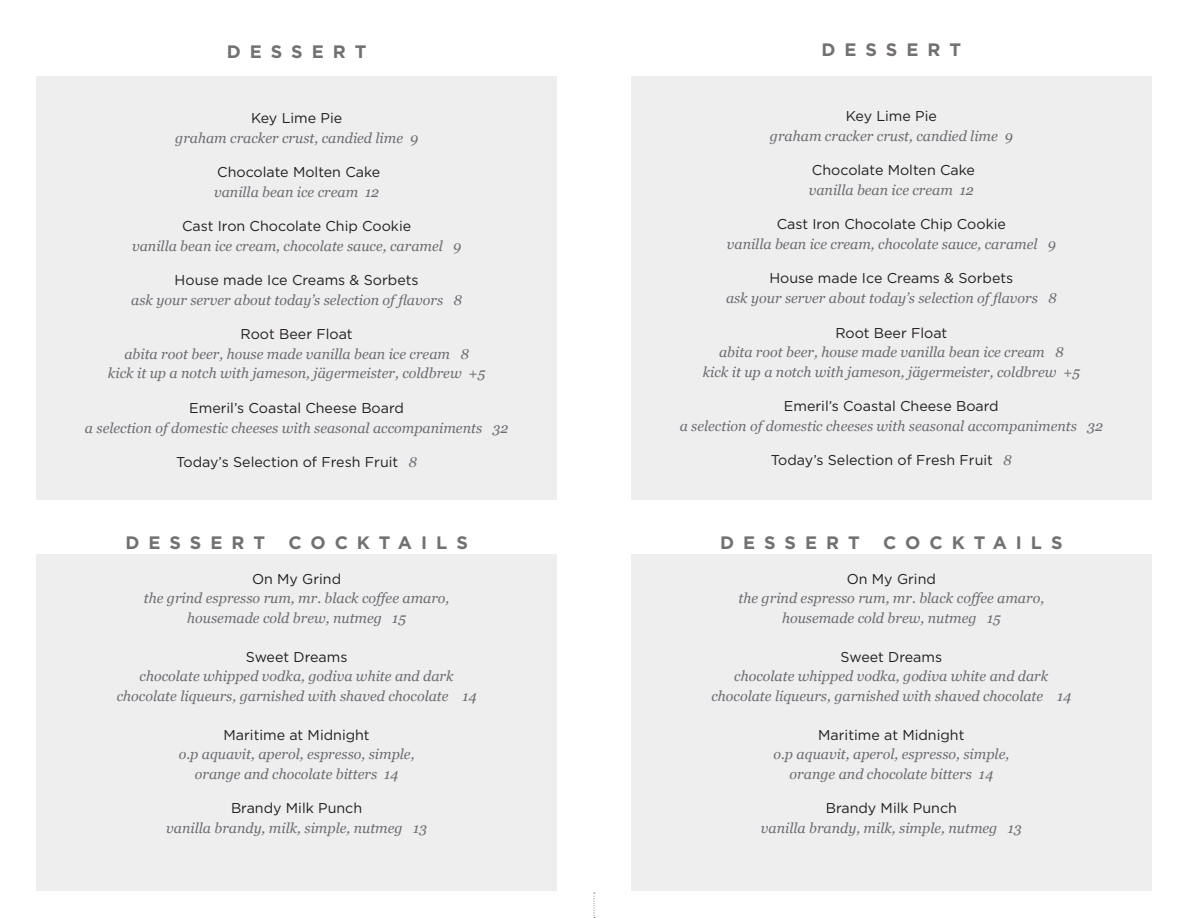
<style>
.page{position:relative;width:1188px;height:918px;background:#fff}
.page>*{position:absolute;margin:0;border:0;box-sizing:border-box;transform-origin:0 0}
.Paragraph_Style_1{font:700 18px "Gotham";letter-spacing:.5em;color:#727071}
.New_Paragraph_Style{font:italic 14.25px/19.5px "Georgia";color:#6c6d70;text-align:center}
.Paragraph_Style_1-2{font:italic 14.25px/19.5px "Georgia";color:#6c6d70;text-align:center}
.New_Paragraph_Style-2{font:14.25px "Gotham";color:#231f20}
.s1{font-family:"Gotham";font-style:normal;color:#231f20}
.s2{font-family:"Georgia";font-style:italic;color:#6c6d70}
</style>
<div class="page">
<div style="left:36px;top:76px;width:521px;height:424px;background:#eeeeef"></div>
<div style="left:36px;top:554px;width:521px;height:337px;background:#eeeeef"></div>
<svg style="left:594px;top:893px;width:1px;height:25px"></svg>
<div style="left:631px;top:76px;width:521px;height:424px;background:#eeeeef"></div>
<div style="left:631px;top:554px;width:521px;height:337px;background:#eeeeef"></div>
<p class="Paragraph_Style_1" style="left:227px;top:40px;width:141px">DESSERT</p>
<p class="Paragraph_Style_1-2" style="left:175px;top:108px;width:244px"><span class="s1">Key Lime Pie<br></span>graham cracker crust, candied lime 9</p>
<p class="New_Paragraph_Style" style="left:214px;top:162px;width:168px;text-align:left"><span class="s1">Chocolate Molten Cake </span>vanilla bean ice cream 12</p>
<p class="New_Paragraph_Style" style="left:132px;top:216px;width:331px"><span class="s1">Cast Iron Chocolate Chip Cookie<br></span>vanilla bean ice cream, chocolate sauce, caramel 9</p>
<p class="New_Paragraph_Style" style="left:131px;top:270px;width:332px"><span class="s1">House made Ice Creams &amp; Sorbets<br></span>ask your server about today’s selection of flavors 8</p>
<p class="New_Paragraph_Style" style="left:108px;top:324px;width:379px"><span class="s1">Root Beer Float<br></span>abita root beer, house made vanilla bean ice cream 8<br>kick it up a notch with jameson, jägermeister, coldbrew +5</p>
<p class="New_Paragraph_Style" style="left:85px;top:398px;width:425px"><span class="s1">Emeril’s Coastal Cheese Board<br></span>a selection of domestic cheeses with seasonal accompaniments 32</p>
<p class="New_Paragraph_Style-2" style="left:176px;top:453px;width:242px">Today’s Selection of Fresh Fruit <span class="s2">8</span></p>
<p class="Paragraph_Style_1" style="left:125px;top:531px;width:141px">DESSERT</p>
<p class="Paragraph_Style_1" style="left:288px;top:531px;width:181px">COCKTAILS</p>
<p class="Paragraph_Style_1-2" style="left:144px;top:569px;width:307px"><span class="s1">On My Grind<br></span>the grind espresso rum, mr. black coffee amaro, housemade cold brew, nutmeg 15</p>
<p class="Paragraph_Style_1-2" style="left:117px;top:647px;width:361px"><span class="s1">Sweet Dreams<br></span>chocolate whipped vodka, godiva white and dark chocolate liqueurs, garnished with shaved chocolate 14</p>
<p class="Paragraph_Style_1-2" style="left:179px;top:725px;width:237px"><span class="s1">Maritime at Midnight<br></span>o.p aquavit, aperol, espresso, simple, orange and chocolate bitters 14</p>
<p class="Paragraph_Style_1-2" style="left:166px;top:798px;width:262px"><span class="s1">Brandy Milk Punch<br></span>vanilla brandy, milk, simple, nutmeg 13</p>
<p class="Paragraph_Style_1" style="left:821px;top:38px;width:141px">DESSERT</p>
<p class="Paragraph_Style_1-2" style="left:770px;top:106px;width:244px"><span class="s1">Key Lime Pie<br></span>graham cracker crust, candied lime 9</p>
<p class="New_Paragraph_Style" style="left:809px;top:160px;width:168px;text-align:left"><span class="s1">Chocolate Molten Cake </span>vanilla bean ice cream 12</p>
<p class="New_Paragraph_Style" style="left:727px;top:214px;width:331px"><span class="s1">Cast Iron Chocolate Chip Cookie<br></span>vanilla bean ice cream, chocolate sauce, caramel 9</p>
<p class="New_Paragraph_Style" style="left:726px;top:268px;width:332px"><span class="s1">House made Ice Creams &amp; Sorbets<br></span>ask your server about today’s selection of flavors 8</p>
<p class="New_Paragraph_Style" style="left:703px;top:322px;width:379px"><span class="s1">Root Beer Float<br></span>abita root beer, house made vanilla bean ice cream 8<br>kick it up a notch with jameson, jägermeister, coldbrew +5</p>
<p class="New_Paragraph_Style" style="left:680px;top:396px;width:425px"><span class="s1">Emeril’s Coastal Cheese Board<br></span>a selection of domestic cheeses with seasonal accompaniments 32</p>
<p class="New_Paragraph_Style-2" style="left:771px;top:451px;width:242px">Today’s Selection of Fresh Fruit <span class="s2">8</span></p>
<p class="Paragraph_Style_1" style="left:720px;top:531px;width:141px">DESSERT</p>
<p class="Paragraph_Style_1" style="left:883px;top:531px;width:181px">COCKTAILS</p>
<p class="Paragraph_Style_1-2" style="left:739px;top:569px;width:307px"><span class="s1">On My Grind<br></span>the grind espresso rum, mr. black coffee amaro, housemade cold brew, nutmeg 15</p>
<p class="Paragraph_Style_1-2" style="left:711px;top:647px;width:361px"><span class="s1">Sweet Dreams<br></span>chocolate whipped vodka, godiva white and dark chocolate liqueurs, garnished with shaved chocolate 14</p>
<p class="Paragraph_Style_1-2" style="left:773px;top:725px;width:237px"><span class="s1">Maritime at Midnight<br></span>o.p aquavit, aperol, espresso, simple, orange and chocolate bitters 14</p>
<p class="Paragraph_Style_1-2" style="left:761px;top:798px;width:262px"><span class="s1">Brandy Milk Punch<br></span>vanilla brandy, milk, simple, nutmeg 13</p>
</div>
